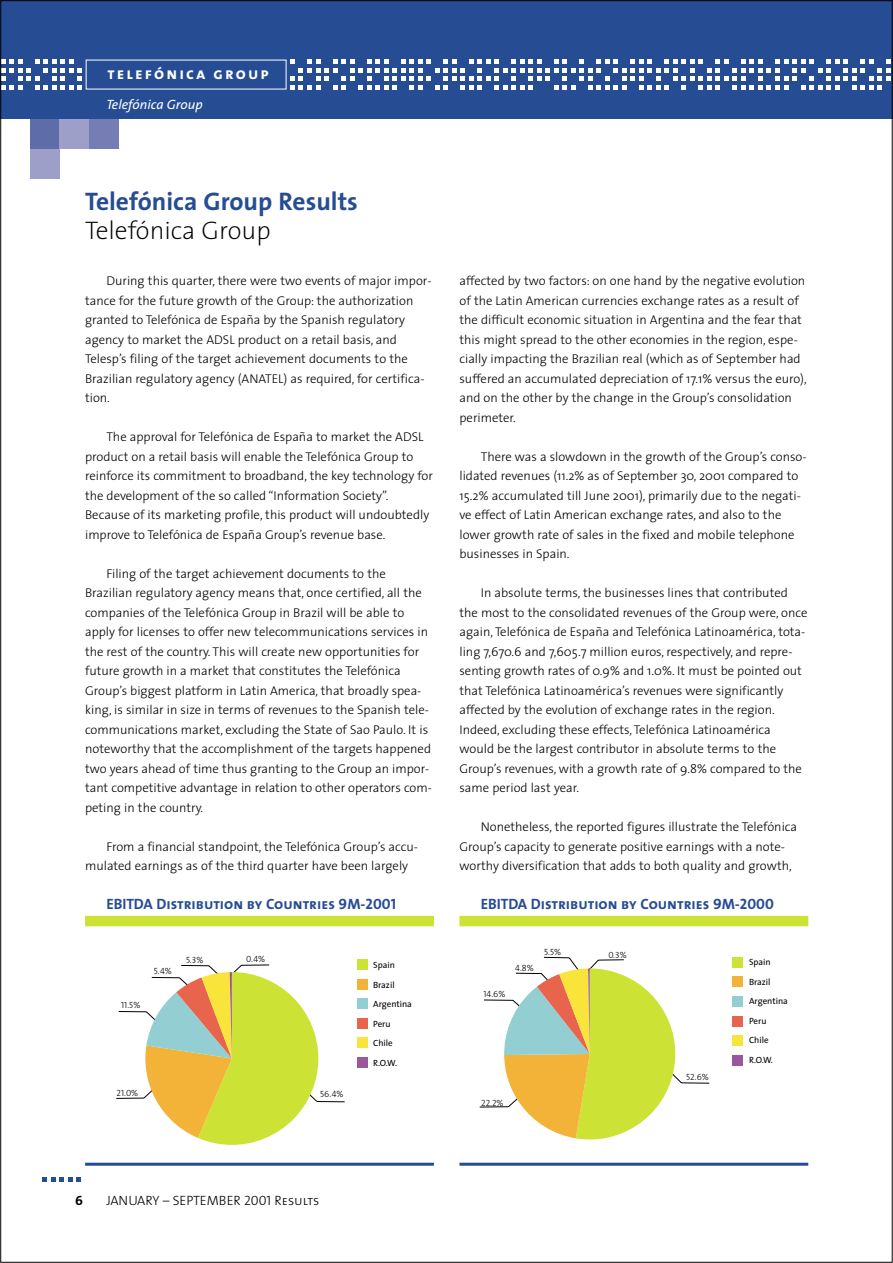
<style>
.page{position:relative;width:893px;height:1263px;background:#fff}
.page>*{position:absolute;margin:0;border:0;box-sizing:border-box;transform-origin:0 0}
.t1{font:700 25.5px "The Sans";color:#264c94}
.t2{font:200 25.5px "The Sans";color:#000}
.t3{font:16.5px "The Sans Bold Caps";letter-spacing:.13em;color:#fff}
.t4{font:15px "The Sans Bold Caps";color:#264c94}
.t5{font:13.5px "The Sans Light Caps";color:#000}
.t6{font:italic 13.5px "The Sans";color:#fff}
.t7{font:13.5px "The Sans Bold Caps";color:#000}
.t8{font:300 12.75px/19.5px "The Sans";color:#000}
.t9{font:9px/19.5px "The Sans";color:#000}
.t10{font:9px "The Sans Light Caps";color:#000}
</style>
<div class="page">
<div style="left:0;top:0;width:892px;height:119px;background:#264c94"></div>
<svg style="left:3px;top:60px;width:79px;height:29px"></svg>
<svg style="left:290px;top:60px;width:600px;height:29px"></svg>
<div style="left:30px;top:119px;width:30px;height:30px;background:#5f6caa"></div>
<div style="left:60px;top:119px;width:29px;height:30px;background:#9e9fc8"></div>
<div style="left:89px;top:119px;width:30px;height:30px;background:#757db4"></div>
<div style="left:30px;top:149px;width:30px;height:30px;background:#9e9fc8"></div>
<svg style="left:43px;top:1178px;width:38px;height:4px"></svg>
<div style="left:85px;top:916px;width:349px;height:10px;background:#cce234"></div>
<hr style="left:85px;top:1163px;width:349px;height:3px;background:#264c94">
<div style="left:459px;top:916px;width:349px;height:10px;background:#cce234"></div>
<hr style="left:459px;top:1163px;width:349px;height:3px;background:#264c94">
<div style="left:357px;top:959px;width:11px;height:11px;background:#cce234"></div>
<div style="left:357px;top:979px;width:11px;height:10px;background:#f3b338"></div>
<div style="left:357px;top:1018px;width:11px;height:11px;background:#e9644c"></div>
<div style="left:357px;top:998px;width:11px;height:11px;background:#93cfd2"></div>
<div style="left:357px;top:1057px;width:11px;height:11px;background:#9b579b"></div>
<div style="left:357px;top:1037px;width:11px;height:11px;background:#f9e43a"></div>
<svg style="left:116px;top:964px;width:229px;height:181px"></svg>
<div style="left:732px;top:957px;width:10px;height:11px;background:#cce234"></div>
<div style="left:732px;top:977px;width:10px;height:10px;background:#f3b338"></div>
<div style="left:732px;top:1016px;width:10px;height:10px;background:#e9644c"></div>
<div style="left:732px;top:996px;width:10px;height:11px;background:#93cfd2"></div>
<div style="left:732px;top:1055px;width:10px;height:10px;background:#9b579b"></div>
<div style="left:732px;top:1035px;width:10px;height:11px;background:#f9e43a"></div>
<svg style="left:479px;top:957px;width:231px;height:183px"></svg>
<p class="t3" style="left:107px;top:63px;width:163px">telefónica group</p>
<p class="t6" style="left:106px;top:100px;width:98px">Telefónica Group</p>
<h1 class="t1" style="left:85px;top:192px;width:274px">Telefónica Group Results</h1>
<h1 class="t2" style="left:85px;top:221px;width:187px">Telefónica Group</h1>
<p class="t8" style="left:85px;top:272px;width:348px;text-indent:21px">During this quarter, there were two events of major impor&shy;tance for the future growth of the Group: the authorization granted to Telefónica de España by the Spanish regulatory agency to market the ADSL product on a retail basis, and Telesp’s filing of the target achievement documents to the Brazilian regulatory agency (ANATEL) as required, for certifica&shy;tion.</p>
<p class="t8" style="left:85px;top:428px;width:349px;text-indent:21px">The approval for Telefónica de España to market the ADSL product on a retail basis will enable the Telefónica Group to reinforce its commitment to broadband, the key technology for the development of the so called “Information Society”.<br>Because of its marketing profile, this product will undoubtedly improve to Telefónica de España Group’s revenue base.</p>
<p class="t8" style="left:85px;top:565px;width:348px;text-indent:21px">Filing of the target achievement documents to the Brazilian regulatory agency means that, once certified, all the companies of the Telefónica Group in Brazil will be able to apply for licenses to offer new telecommunications services in the rest of the country. This will create new opportunities for future growth in a market that constitutes the Telefónica Group’s biggest platform in Latin America, that broadly spea&shy;king, is similar in size in terms of revenues to the Spanish tele&shy;communications market, excluding the State of Sao Paulo. It is noteworthy that the accomplishment of the targets happened two years ahead of time thus granting to the Group an impor&shy;tant competitive advantage in relation to other operators com&shy;peting in the country.</p>
<p class="t8" style="left:85px;top:838px;width:334px;text-indent:21px">From a financial standpoint, the Telefónica Group’s accu&shy;mulated earnings as of the third quarter have been largely</p>
<p class="t4" style="left:106px;top:895px;width:291px">EBITDA Distribution by Countries 9M-2001</p>
<p class="t10" style="left:121px;top:1000px;width:21px">11.5%</p>
<p class="t10" style="left:154px;top:966px;width:20px">5.4%</p>
<p class="t10" style="left:186px;top:955px;width:19px">5.3%</p>
<p class="t10" style="left:246px;top:953px;width:21px">0.4%</p>
<p class="t10" style="left:116px;top:1087px;width:23px">21.0%</p>
<p class="t10" style="left:320px;top:1088px;width:25px">56.4%</p>
<p class="t9" style="left:373px;top:956px;width:40px">Spain<br>Brazil<br>Argentina<br>Peru<br>Chile<br>R.O.W.</p>
<p class="t8" style="left:459px;top:272px;width:349px">affected by two factors: on one hand by the negative evolution of the Latin American currencies exchange rates as a result of the difficult economic situation in Argentina and the fear that this might spread to the other economies in the region, espe&shy;cially impacting the Brazilian real (which as of September had suffered an accumulated depreciation of 17.1% versus the euro), and on the other by the change in the Group’s consolidation perimeter.</p>
<p class="t8" style="left:459px;top:448px;width:348px;text-indent:21px">There was a slowdown in the growth of the Group’s conso&shy;lidated revenues (11.2% as of September 30, 2001 compared to 15.2% accumulated till June 2001), primarily due to the negati&shy;ve effect of Latin American exchange rates, and also to the lower growth rate of sales in the fixed and mobile telephone businesses in Spain.</p>
<p class="t8" style="left:459px;top:584px;width:349px;text-indent:21px">In absolute terms, the businesses lines that contributed the most to the consolidated revenues of the Group were, once again, Telefónica de España and Telefónica Latinoamérica, tota&shy;ling 7,670.6 and 7,605.7 million euros, respectively, and repre&shy;senting growth rates of 0.9% and 1.0%. It must be pointed out that Telefónica Latinoamérica’s revenues were significantly affected by the evolution of exchange rates in the region.<br>Indeed, excluding these effects, Telefónica Latinoamérica would be the largest contributor in absolute terms to the Group’s revenues, with a growth rate of 9.8% compared to the same period last year.</p>
<p class="t8" style="left:459px;top:818px;width:339px;text-indent:21px">Nonetheless, the reported figures illustrate the Telefónica<br>Group’s capacity to generate positive earnings with a note&shy;worthy diversification that adds to both quality and growth,</p>
<p class="t4" style="left:480px;top:895px;width:295px">EBITDA Distribution by Countries 9M-2000</p>
<p class="t10" style="left:483px;top:988px;width:24px">14.6%</p>
<p class="t10" style="left:515px;top:962px;width:20px">4.8%</p>
<p class="t10" style="left:544px;top:946px;width:19px">5.5%</p>
<p class="t10" style="left:481px;top:1097px;width:24px">22.2%</p>
<p class="t10" style="left:608px;top:950px;width:20px">0.3%</p>
<p class="t10" style="left:686px;top:1071px;width:24px">52.6%</p>
<p class="t9" style="left:749px;top:953px;width:40px">Spain<br>Brazil<br>Argentina<br>Peru<br>Chile<br>R.O.W.</p>
<p class="t7" style="left:75px;top:1192px;width:9px">6</p>
<p class="t5" style="left:106px;top:1192px;width:215px">JANUARY – SEPTEMBER 2001 Results</p>
</div>
